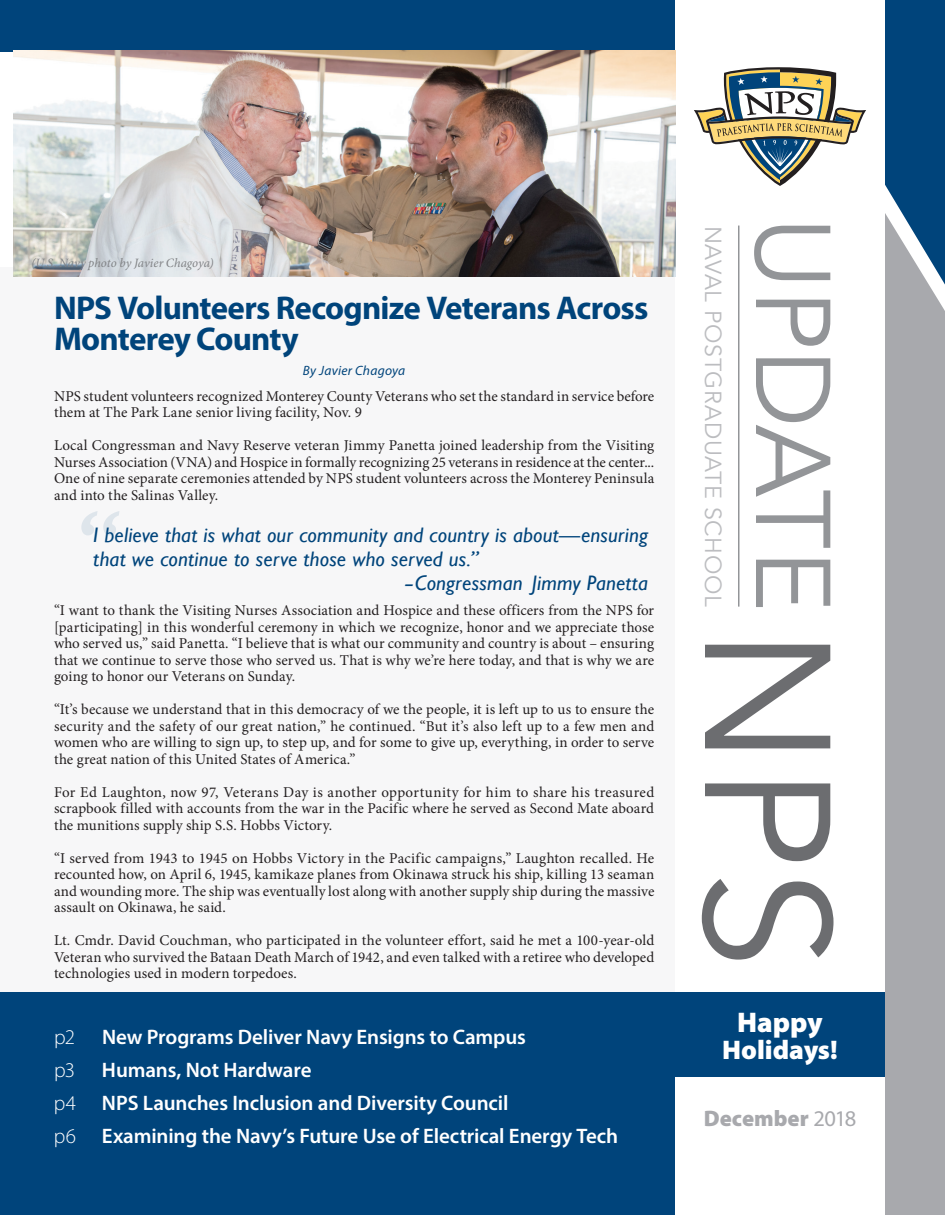
<style>
.page{position:relative;width:945px;height:1215px;background:#fff}
.page>*{position:absolute;margin:0;border:0;box-sizing:border-box;transform-origin:0 0}
.t1{font:105px "Avenir";letter-spacing:-.005em;color:#939598}
.t2{font:italic 102px "Gill Sans";color:#00447b}
.t3{font:700 33px/31.5px "Myriad Pro";letter-spacing:-.025em;color:#00447b}
.t4{font:900 28.5px "Myriad Pro";color:#fff}
.t5{font:900 27px "Myriad Pro";color:#fff}
.t6{font:23.25px "Avenir";letter-spacing:.03em;color:#bcbdc0}
.t7{font:900 22.5px "Myriad Pro";color:#a8a9ad}
.t8{font:600 21px/33px "Myriad Pro";letter-spacing:-.005em;color:#fff}
.t9{font:italic 21px "Gill Sans";letter-spacing:.01em;color:#00447b}
.t10{font:italic 21px "Gill Sans";letter-spacing:.01em;color:#00447b;scale:1.5 1}
.t11{font:300 21px "Myriad Pro";color:#fff}
.t12{font:15px/16.5px "Minion Pro";color:#231f20;text-align:justify}
.t13{font:italic 13.5px "Myriad Pro";letter-spacing:.02em;color:#00447b}
.t14{font:italic 12.75px "Minion Pro";color:#808285}
.s1{font-weight:300}
.s2{font-size:177px;color:#6c6d70}
.s3{font-weight:400}
</style>
<div class="page">
<div style="left:885px;top:285px;width:60px;height:930px;background:#a8a9ad"></div>
<div style="left:0;top:0;width:675px;height:51px;background:#00447b"></div>
<svg style="left:885px;top:0;width:60px;height:285px;background:#265e8b"></svg>
<div style="left:0;top:268px;width:675px;height:755px;background:#f7f7f8"></div>
<div style="left:0;top:993px;width:675px;height:222px;background:#00447b"></div>
<img style="left:14px;top:51px;width:661px;height:225px">
<div style="left:675px;top:993px;width:210px;height:84px;background:#00447b"></div>
<hr style="left:738px;top:226px;width:2px;height:381px;background:#939598">
<svg style="left:694px;top:67px;width:172px;height:119px"></svg>
<p class="t14" style="left:31px;top:256px;width:184px">(U.S. Navy photo by Javier Chagoya)</p>
<h3 class="t3" style="left:54px;top:291px;width:596px">NPS Volunteers Recognize Veterans Across<br>Monterey County</h3>
<p class="t13" style="left:303px;top:363px;width:104px">By Javier Chagoya</p>
<p class="t12" style="left:54px;top:388px;width:602px">NPS student volunteers recognized Monterey County Veterans who set the standard in service before them at The Park Lane senior living facility, Nov. 9</p>
<p class="t12" style="left:54px;top:437px;width:602px">Local Congressman and Navy Reserve veteran Jimmy Panetta joined leadership from the Visiting Nurses Association (VNA) and Hospice in formally recognizing 25 veterans in residence at the center...<br>One of nine separate ceremonies attended by NPS student volunteers across the Monterey Peninsula and into the Salinas Valley.</p>
<h2 class="t2" style="left:75px;top:489px;width:43px">“</h2>
<h3 class="t9" style="left:93px;top:523px;width:556px">I believe that is what our community and country is about—ensuring</h3>
<h3 class="t9" style="left:93px;top:547px;width:387px">that we continue to serve those who served us.”</h3>
<h3 class="t10" style="left:405px;top:571px;width:163px">-Congressman Jimmy Panetta</h3>
<p class="t12" style="left:54px;top:602px;width:602px">“I want to thank the Visiting Nurses Association and Hospice and these officers from the NPS for [participating] in this wonderful ceremony in which we recognize, honor and we appreciate those who served us,” said Panetta. “I believe that is what our community and country is about – ensuring that we continue to serve those who served us. That is why we’re here today, and that is why we are going to honor our Veterans on Sunday.</p>
<p class="t12" style="left:54px;top:701px;width:602px">“It’s because we understand that in this democracy of we the people, it is left up to us to ensure the security and the safety of our great nation,” he continued. “But it’s also left up to a few men and women who are willing to sign up, to step up, and for some to give up, everything, in order to serve the great nation of this United States of America.”</p>
<p class="t12" style="left:54px;top:784px;width:602px">For Ed Laughton, now 97, Veterans Day is another opportunity for him to share his treasured scrapbook filled with accounts from the war in the Pacific where he served as Second Mate aboard the munitions supply ship S.S. Hobbs Victory.</p>
<p class="t12" style="left:54px;top:850px;width:602px">“I served from 1943 to 1945 on Hobbs Victory in the Pacific campaigns,” Laughton recalled. He recounted how, on April 6, 1945, kamikaze planes from Okinawa struck his ship, killing 13 seaman and wounding more. The ship was eventually lost along with another supply ship during the massive assault on Okinawa, he said.</p>
<p class="t12" style="left:54px;top:932px;width:602px">Lt. Cmdr. David Couchman, who participated in the volunteer effort, said he met a 100-year-old Veteran who survived the Bataan Death March of 1942, and even talked with a retiree who developed technologies used in modern torpedoes.</p>
<h3 class="t11" style="left:54px;top:1026px;width:22px">p2</h3>
<h3 class="t8" style="left:102px;top:1020px;width:426px">New Programs Deliver Navy Ensigns to Campus</h3>
<h3 class="t11" style="left:54px;top:1059px;width:23px">p3</h3>
<h3 class="t8" style="left:54px;top:1053px;width:566px;text-indent:48px">Humans, Not Hardware<br><span class="s1">p4</span> NPS Launches Inclusion and Diversity Council<br><span class="s1">p6</span> Examining the Navy’s Future Use of Electrical Energy Tech</h3>
<h1 class="t1" style="left:855px;top:217px;width:753px;rotate:90deg">UPDATE<span class="s2">NPS</span></h1>
<h3 class="t6" style="left:727px;top:226px;width:383px;rotate:90deg">NAVAL POSTGRADUATE SCHOOL</h3>
<h3 class="t4" style="left:737px;top:1006px;width:87px">Happy</h3>
<h3 class="t5" style="left:722px;top:1034px;width:117px">Holidays!</h3>
<h3 class="t7" style="left:704px;top:1105px;width:154px">December <span class="s3">2018</span></h3>
</div>
